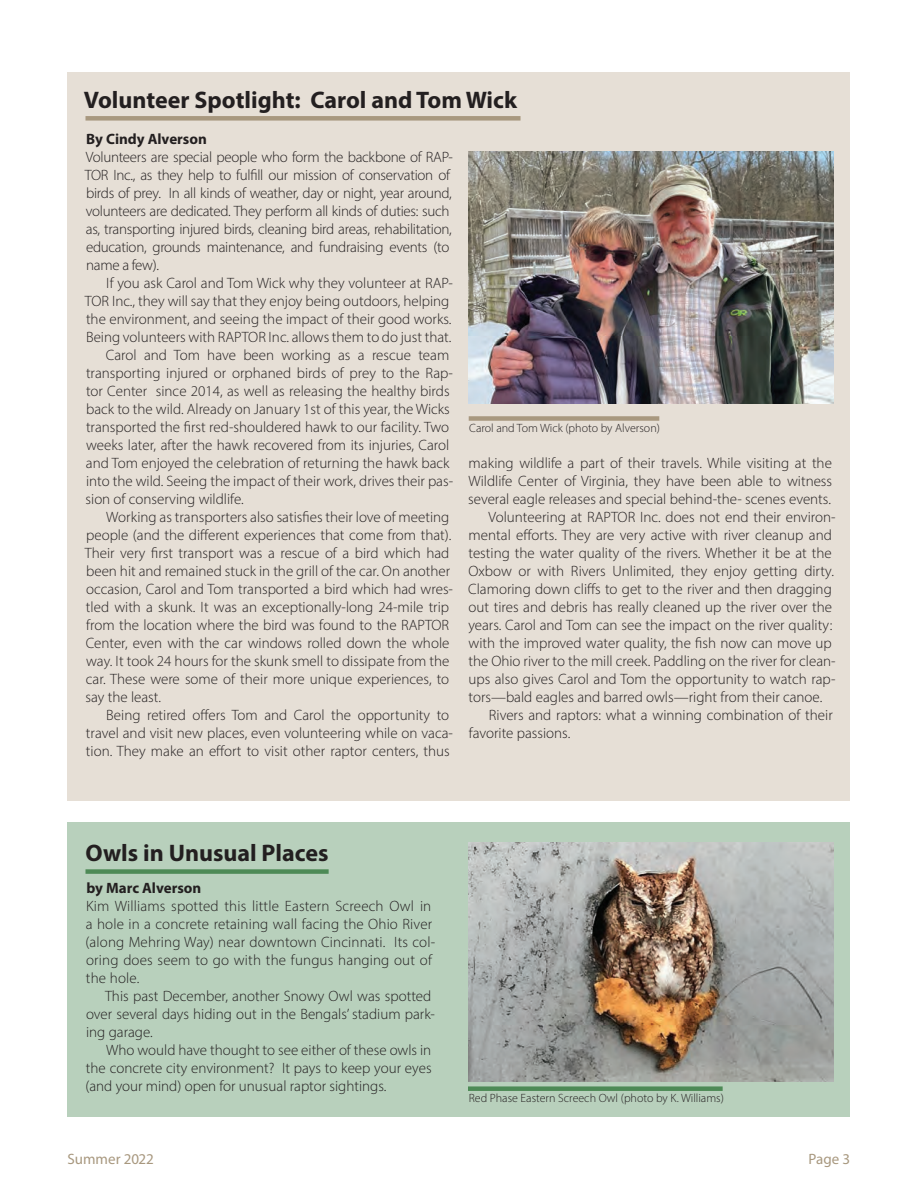
<style>
.page{position:relative;width:918px;height:1188px;background:#fff}
.page>*{position:absolute;margin:0;border:0;box-sizing:border-box;transform-origin:0 0}
.t1{font:700 24px "Myriad Pro";color:#231f20}
.t2{font:300 15px/18px "Myriad Pro";color:#231f20}
.t3{font:300 15px/18px "Myriad Pro";letter-spacing:-.02em;color:#231f20}
.t4{font:700 15px "Myriad Pro";color:#231f20}
.t5{font:15px "Myriad Pro";color:#a8987f}
.t6{font:300 12px "Myriad Pro";color:#231f20}
</style>
<div class="page">
<div style="left:68px;top:72px;width:782px;height:728px;background:#e6dfd6"></div>
<div style="left:68px;top:822px;width:782px;height:294px;background:#b8d0bc"></div>
<div style="left:86px;top:116px;width:435px;height:5px;background:#a8987f"></div>
<img style="left:469px;top:152px;width:365px;height:252px">
<div style="left:469px;top:416px;width:190px;height:5px;background:#a8987f"></div>
<div style="left:86px;top:869px;width:243px;height:5px;background:#4d8a56"></div>
<img style="left:468px;top:842px;width:366px;height:239px">
<div style="left:468px;top:1086px;width:255px;height:5px;background:#4d8a56"></div>
<h1 class="t1" style="left:84px;top:84px;width:435px">Volunteer Spotlight: Carol and Tom Wick</h1>
<p class="t4" style="left:86px;top:129px;width:122px">By Cindy Alverson</p>
<p class="t3" style="left:85px;top:148px;width:370px">Volunteers are special people who form the backbone of RAP-TOR Inc., as they help to fulfill our mission of conservation of birds of prey. In all kinds of weather, day or night, year around, volunteers are dedicated. They perform all kinds of duties: such as, transporting injured birds, cleaning bird areas, rehabilitation, education, grounds maintenance, and fundraising events (to name a few).</p>
<p class="t2" style="left:106px;top:274px;width:348px">If you ask Carol and Tom Wick why they volunteer at RAP-</p>
<p class="t2" style="left:85px;top:292px;width:366px">TOR Inc., they will say that they enjoy being outdoors, helping</p>
<p class="t2" style="left:86px;top:310px;width:367px">the environment, and seeing the impact of their good works.</p>
<p class="t2" style="left:86px;top:328px;width:367px">Being volunteers with RAPTOR Inc. allows them to do just that.</p>
<p class="t2" style="left:106px;top:346px;width:345px">Carol and Tom have been working as a rescue team</p>
<p class="t2" style="left:86px;top:364px;width:369px">transporting injured or orphaned birds of prey to the Rap-</p>
<p class="t2" style="left:86px;top:382px;width:365px">tor Center since 2014, as well as releasing the healthy birds</p>
<p class="t2" style="left:86px;top:400px;width:365px">back to the wild. Already on January 1st of this year, the Wicks</p>
<p class="t2" style="left:86px;top:418px;width:365px">transported the first red-shouldered hawk to our facility. Two</p>
<p class="t2" style="left:86px;top:436px;width:365px">weeks later, after the hawk recovered from its injuries, Carol</p>
<p class="t2" style="left:86px;top:454px;width:365px">and Tom enjoyed the celebration of returning the hawk back</p>
<p class="t2" style="left:86px;top:472px;width:369px">into the wild. Seeing the impact of their work, drives their pas-</p>
<p class="t2" style="left:86px;top:490px;width:160px">sion of conserving wildlife.</p>
<p class="t2" style="left:106px;top:508px;width:345px">Working as transporters also satisfies their love of meeting</p>
<p class="t2" style="left:86px;top:526px;width:367px">people (and the different experiences that come from that).</p>
<p class="t2" style="left:85px;top:544px;width:366px">Their very first transport was a rescue of a bird which had</p>
<p class="t2" style="left:86px;top:562px;width:366px">been hit and remained stuck in the grill of the car. On another</p>
<p class="t2" style="left:86px;top:580px;width:369px">occasion, Carol and Tom transported a bird which had wres-</p>
<p class="t2" style="left:86px;top:598px;width:365px">tled with a skunk. It was an exceptionally-long 24-mile trip</p>
<p class="t2" style="left:86px;top:616px;width:364px">from the location where the bird was found to the RAPTOR</p>
<p class="t2" style="left:86px;top:634px;width:365px">Center, even with the car windows rolled down the whole</p>
<p class="t2" style="left:86px;top:652px;width:365px">way. It took 24 hours for the skunk smell to dissipate from the</p>
<p class="t2" style="left:86px;top:670px;width:365px">car. These were some of their more unique experiences, to</p>
<p class="t2" style="left:86px;top:688px;width:77px">say the least.</p>
<p class="t2" style="left:106px;top:706px;width:344px">Being retired offers Tom and Carol the opportunity to</p>
<p class="t2" style="left:86px;top:724px;width:369px">travel and visit new places, even volunteering while on vaca-</p>
<p class="t2" style="left:86px;top:742px;width:365px">tion. They make an effort to visit other raptor centers, thus</p>
<p class="t6" style="left:469px;top:421px;width:192px">Carol and Tom Wick (photo by Alverson)</p>
<p class="t2" style="left:469px;top:454px;width:365px">making wildlife a part of their travels. While visiting at the</p>
<p class="t2" style="left:469px;top:472px;width:365px">Wildlife Center of Virginia, they have been able to witness</p>
<p class="t2" style="left:468px;top:490px;width:364px">several eagle releases and special behind-the- scenes events.</p>
<p class="t2" style="left:489px;top:508px;width:349px">Volunteering at RAPTOR Inc. does not end their environ-</p>
<p class="t2" style="left:469px;top:526px;width:365px">mental efforts. They are very active with river cleanup and</p>
<p class="t2" style="left:468px;top:544px;width:365px">testing the water quality of the rivers. Whether it be at the</p>
<p class="t2" style="left:468px;top:562px;width:367px">Oxbow or with Rivers Unlimited, they enjoy getting dirty.</p>
<p class="t2" style="left:468px;top:580px;width:365px">Clamoring down cliffs to get to the river and then dragging</p>
<p class="t2" style="left:469px;top:598px;width:365px">out tires and debris has really cleaned up the river over the</p>
<p class="t2" style="left:468px;top:616px;width:365px">years. Carol and Tom can see the impact on the river quality:</p>
<p class="t2" style="left:469px;top:634px;width:365px">with the improved water quality, the fish now can move up</p>
<p class="t2" style="left:468px;top:652px;width:369px">the Ohio river to the mill creek. Paddling on the river for clean-</p>
<p class="t2" style="left:468px;top:670px;width:369px">ups also gives Carol and Tom the opportunity to watch rap-</p>
<p class="t2" style="left:468px;top:688px;width:355px">tors—bald eagles and barred owls—right from their canoe.</p>
<p class="t2" style="left:489px;top:706px;width:345px">Rivers and raptors: what a winning combination of their</p>
<p class="t2" style="left:469px;top:724px;width:103px">favorite passions.</p>
<h1 class="t1" style="left:86px;top:838px;width:244px">Owls in Unusual Places</h1>
<p class="t4" style="left:86px;top:878px;width:116px">by Marc Alverson</p>
<p class="t2" style="left:85px;top:897px;width:351px">Kim Williams spotted this little Eastern Screech Owl in a hole in a concrete retaining wall facing the Ohio River (along Mehring Way) near downtown Cincinnati. Its col&shy;oring does seem to go with the fungus hanging out of the hole.</p>
<p class="t2" style="left:86px;top:987px;width:351px;text-indent:19px">This past December, another Snowy Owl was spotted over several days hiding out in the Bengals’ stadium park&shy;ing garage.</p>
<p class="t2" style="left:85px;top:1041px;width:348px;text-align:justify;text-indent:21px">Who would have thought to see either of these owls in the concrete city environment? It pays to keep your eyes (and your mind) open for unusual raptor sightings.</p>
<p class="t6" style="left:469px;top:1091px;width:257px">Red Phase Eastern Screech Owl (photo by K. Williams)</p>
<p class="t5" style="left:68px;top:1150px;width:88px">Summer 2022</p>
<p class="t5" style="left:808px;top:1150px;width:43px">Page 3</p>
</div>
